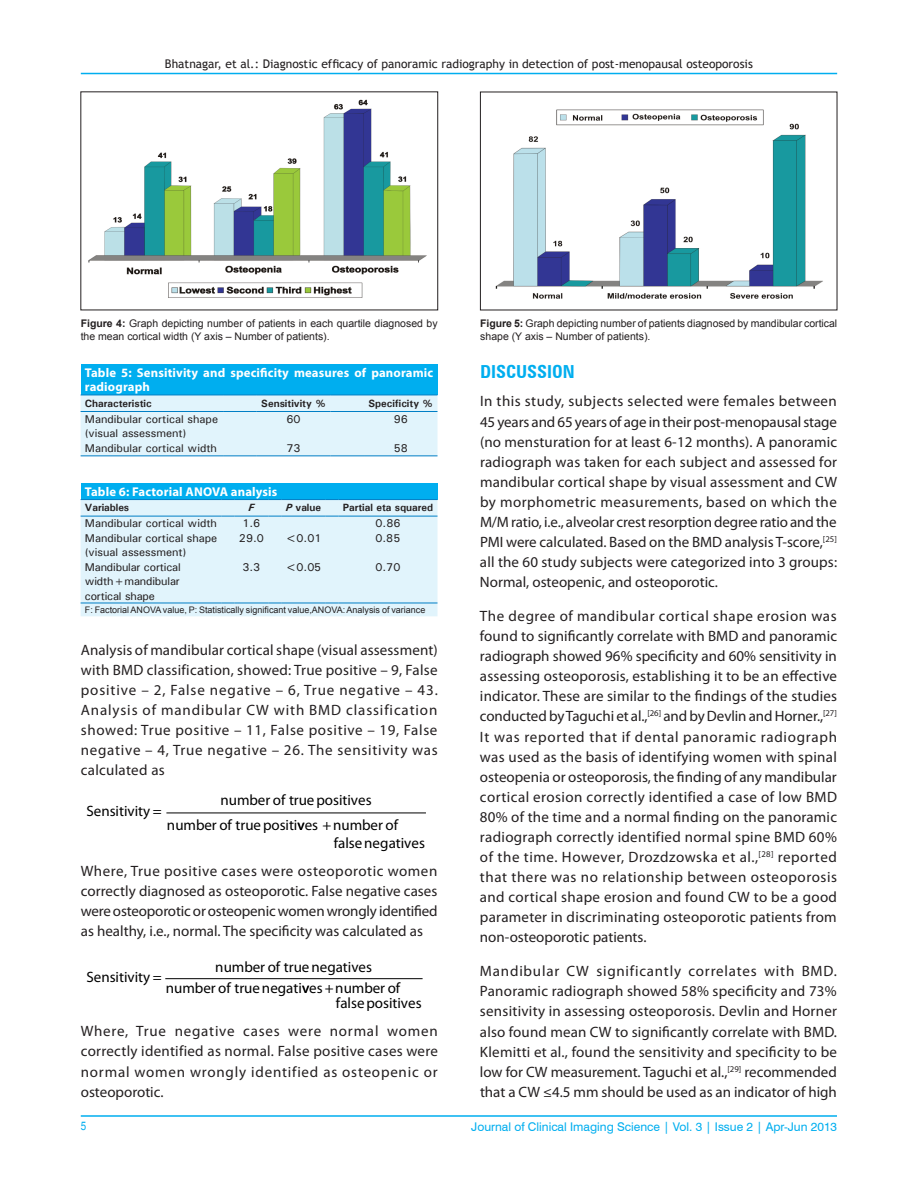
<style>
.page{position:relative;width:918px;height:1188px;background:#fff}
.page>*{position:absolute;margin:0;border:0;box-sizing:border-box;transform-origin:0 0}
.t1{font:700 condensed 18px "Zurich BT";color:#00aeef}
.t2{font:15px/20.1px "Myriad Pro";color:#231f20;text-align:justify}
.t3{font:15px/24.9px "Myriad Pro";color:#000}
.t4{font:700 12.75px/14.2px "Myriad Pro";letter-spacing:.01em;color:#fff}
.t5{font:12px "Trebuchet MS";color:#231f20}
.t6{font:12px "Swiss 721 BT";color:#00aeef}
.t7{font:condensed 12px "Helvetica";color:#00aeef}
.t8{font:500 11.25px/14.4px "Univers";color:#231f20}
.t9{font:10.5px/12.8px "Arial";color:#231f20}
.t10{font:700 10.5px "Univers";color:#231f20}
.t11{font:italic 700 10.5px "Univers";color:#231f20}
.t12{font:9px "Arial";color:#231f20}
.s1{font-weight:700}
.s2{font-style:italic}
</style>
<div class="page">
<hr style="left:81px;top:73px;width:756px;height:1px;background:#00aeef">
<hr style="left:81px;top:1116px;width:756px;height:1px;background:#00aeef">
<hr style="left:166px;top:813px;width:260px;height:1px;background:#000">
<hr style="left:165px;top:978px;width:258px;height:1px;background:#000">
<div style="left:81px;top:364px;width:357px;height:31px;background:#00aeef"></div>
<div style="left:81px;top:396px;width:357px;height:59px;background:#e1f4fc"></div>
<hr style="left:81px;top:395px;width:142px;height:1px;background:#007ec5">
<hr style="left:223px;top:395px;width:34px;height:1px;background:#007ec5">
<hr style="left:257px;top:395px;width:73px;height:1px;background:#007ec5">
<hr style="left:330px;top:395px;width:34px;height:1px;background:#007ec5">
<hr style="left:364px;top:395px;width:74px;height:1px;background:#007ec5">
<hr style="left:81px;top:411px;width:142px;height:1px;background:#007ec5">
<hr style="left:223px;top:411px;width:34px;height:1px;background:#007ec5">
<hr style="left:257px;top:411px;width:73px;height:1px;background:#007ec5">
<hr style="left:330px;top:411px;width:34px;height:1px;background:#007ec5">
<hr style="left:364px;top:411px;width:74px;height:1px;background:#007ec5">
<hr style="left:81px;top:455px;width:142px;height:1px;background:#007ec5">
<hr style="left:223px;top:455px;width:34px;height:1px;background:#007ec5">
<hr style="left:257px;top:455px;width:73px;height:1px;background:#007ec5">
<hr style="left:330px;top:455px;width:34px;height:1px;background:#007ec5">
<hr style="left:364px;top:455px;width:74px;height:1px;background:#007ec5">
<div style="left:81px;top:483px;width:357px;height:17px;background:#00aeef"></div>
<div style="left:81px;top:499px;width:357px;height:117px;background:#e1f4fc"></div>
<hr style="left:339px;top:516px;width:99px;height:1px;background:#007ec5">
<img style="left:88px;top:99px;width:339px;height:199px">
<img style="left:495px;top:109px;width:328px;height:190px">
<p class="t5" style="left:165px;top:56px;width:589px">Bhatnagar, et al.: Diagnostic efficacy of panoramic radiography in detection of post‑menopausal osteoporosis</p>
<p class="t9" style="left:81px;top:317px;width:358px"><span class="s1">Figure 4:</span> Graph depicting number of patients in each quartile diagnosed by the mean cortical width (Y axis – Number of patients).</p>
<p class="t4" style="left:85px;top:365px;width:350px">Table 5: Sensitivity and specificity measures of panoramic radiograph</p>
<p class="t10" style="left:85px;top:397px;width:68px">Characteristic</p>
<p class="t10" style="left:261px;top:397px;width:66px">Sensitivity %</p>
<p class="t10" style="left:368px;top:397px;width:66px">Specificity %</p>
<p class="t8" style="left:85px;top:411px;width:135px">Mandibular cortical shape (visual assessment)</p>
<p class="t8" style="left:286px;top:411px;width:16px">60</p>
<p class="t8" style="left:394px;top:411px;width:16px">96</p>
<p class="t8" style="left:85px;top:440px;width:134px">Mandibular cortical width</p>
<p class="t8" style="left:286px;top:440px;width:16px">73</p>
<p class="t8" style="left:394px;top:440px;width:16px">58</p>
<p class="t4" style="left:85px;top:484px;width:194px">Table 6: Factorial ANOVA analysis</p>
<p class="t10" style="left:85px;top:501px;width:46px">Variables</p>
<p class="t11" style="left:249px;top:501px;width:7px">F</p>
<p class="t10" style="left:286px;top:501px;width:37px"><span class="s2">P</span> value</p>
<p class="t10" style="left:343px;top:501px;width:92px">Partial eta squared</p>
<p class="t8" style="left:85px;top:516px;width:134px">Mandibular cortical width</p>
<p class="t8" style="left:243px;top:516px;width:19px">1.6</p>
<p class="t8" style="left:376px;top:516px;width:26px">0.86</p>
<p class="t8" style="left:85px;top:530px;width:134px">Mandibular cortical shape (visual assessment)</p>
<p class="t8" style="left:239px;top:530px;width:26px">29.0</p>
<p class="t8" style="left:286px;top:530px;width:37px">&lt;0.01</p>
<p class="t8" style="left:376px;top:530px;width:26px">0.85</p>
<p class="t8" style="left:85px;top:559px;width:97px;text-align:justify">Mandibular cortical width+mandibular cortical shape</p>
<p class="t8" style="left:242px;top:559px;width:19px">3.3</p>
<p class="t8" style="left:285px;top:559px;width:37px">&lt;0.05</p>
<p class="t8" style="left:376px;top:559px;width:26px">0.70</p>
<p class="t12" style="left:85px;top:604px;width:342px">F: Factorial ANOVA value, P: Statistically significant value,ANOVA: Analysis of variance</p>
<p class="t2" style="left:81px;top:639px;width:359px">Analysis of mandibular cortical shape (visual assessment) with BMD classification, showed: True positive – 9, False positive – 2, False negative – 6, True negative – 43.<br>Analysis of mandibular CW with BMD classification showed: True positive – 11, False positive – 19, False negative – 4, True negative – 26. The sensitivity was calculated as</p>
<p class="t3" style="left:86px;top:799px;width:77px">Sensitivity =</p>
<p class="t3" style="left:167px;top:787px;width:233px;text-indent:53px">number of true positives number of true positives + number of</p>
<p class="t3" style="left:334px;top:830px;width:93px">false negatives</p>
<p class="t2" style="left:81px;top:860px;width:358px">Where, True positive cases were osteoporotic women correctly diagnosed as osteoporotic. False negative cases were osteoporotic or osteopenic women wrongly identified as healthy, i.e., normal. The specificity was calculated as</p>
<p class="t3" style="left:86px;top:964px;width:77px">Sensitivity =</p>
<p class="t3" style="left:166px;top:956px;width:236px;line-height:20.9px;text-indent:49px">number of true negatives number of true negatives + number of</p>
<p class="t3" style="left:336px;top:990px;width:87px">false positives</p>
<p class="t2" style="left:81px;top:1021px;width:359px">Where, True negative cases were normal women correctly identified as normal. False positive cases were normal women wrongly identified as osteopenic or osteoporotic.</p>
<p class="t9" style="left:480px;top:317px;width:359px"><span class="s1">Figure 5:</span> Graph depicting number of patients diagnosed by mandibular cortical shape (Y axis – Number of patients).</p>
<p class="t1" style="left:480px;top:361px;width:96px">DISCUSSION</p>
<p class="t2" style="left:480px;top:391px;width:359px">In this study, subjects selected were females between 45 years and 65 years of age in their post‑menopausal stage (no mensturation for at least 6‑12 months). A panoramic radiograph was taken for each subject and assessed for mandibular cortical shape by visual assessment and CW by morphometric measurements, based on which the M/M ratio, i.e., alveolar crest resorption degree ratio and the PMI were calculated. Based on the BMD analysis T‑score,<sup>[25] </sup>all the 60 study subjects were categorized into 3 groups:<br>Normal, osteopenic, and osteoporotic.</p>
<p class="t2" style="left:480px;top:606px;width:359px">The degree of mandibular cortical shape erosion was found to significantly correlate with BMD and panoramic radiograph showed 96% specificity and 60% sensitivity in assessing osteoporosis, establishing it to be an effective indicator. These are similar to the findings of the studies conducted by Taguchi et al.,<sup>[26]</sup> and by Devlin and Horner.,<sup>[27] </sup>It was reported that if dental panoramic radiograph was used as the basis of identifying women with spinal osteopenia or osteoporosis, the finding of any mandibular cortical erosion correctly identified a case of low BMD 80% of the time and a normal finding on the panoramic radiograph correctly identified normal spine BMD 60% of the time. However, Drozdzowska et al.,<sup>[28]</sup> reported that there was no relationship between osteoporosis and cortical shape erosion and found CW to be a good parameter in discriminating osteoporotic patients from non‑osteoporotic patients.</p>
<p class="t2" style="left:480px;top:961px;width:359px">Mandibular CW significantly correlates with BMD.<br>Panoramic radiograph showed 58% specificity and 73% sensitivity in assessing osteoporosis. Devlin and Horner also found mean CW to significantly correlate with BMD.<br>Klemitti et al., found the sensitivity and specificity to be low for CW measurement. Taguchi et al.,<sup>[29]</sup> recommended that a CW ≤4.5 mm should be used as an indicator of high</p>
<p class="t7" style="left:81px;top:1119px;width:7px">5</p>
<p class="t6" style="left:471px;top:1119px;width:367px">Journal of Clinical Imaging Science | Vol. 3 | Issue 2 | Apr-Jun 2013</p>
</div>
